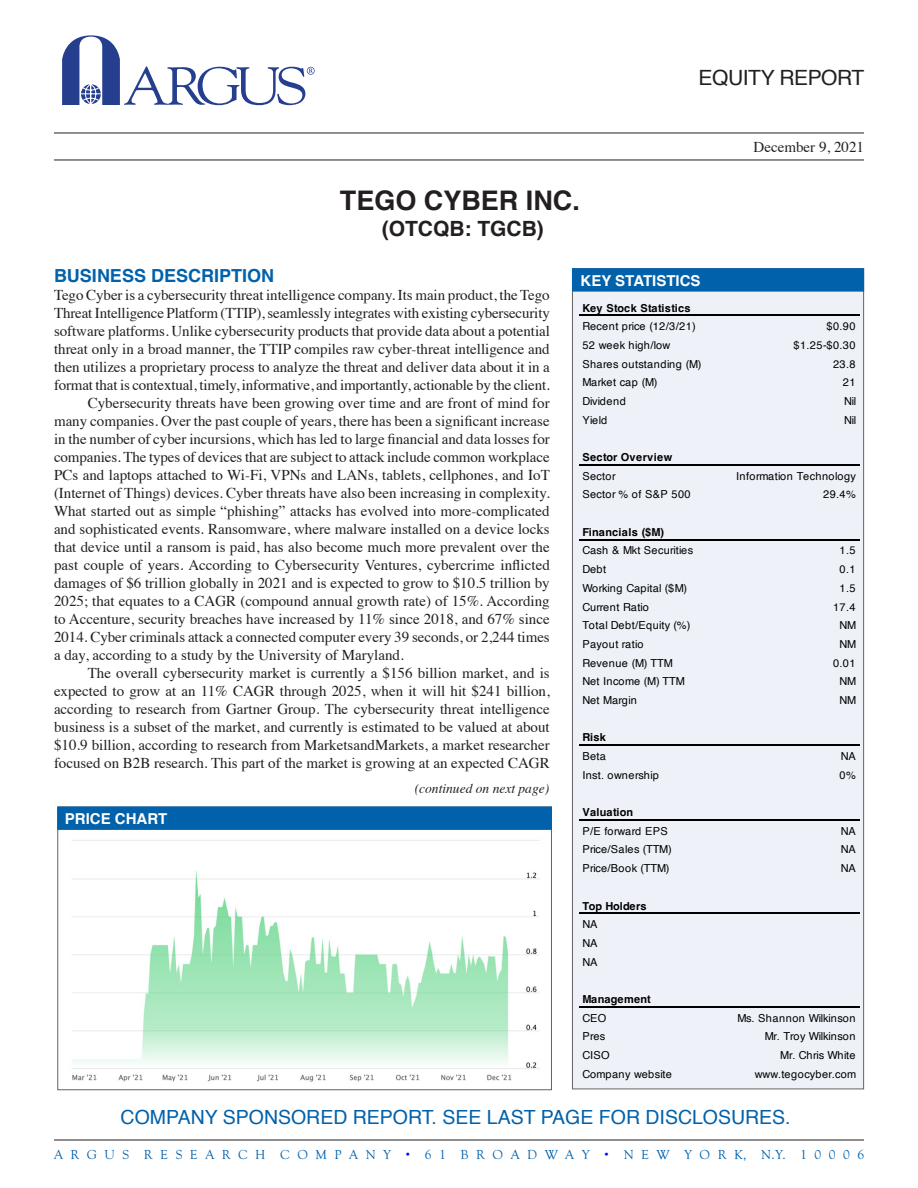
<style>
.page{position:relative;width:918px;height:1188px;background:#fff}
.page>*{position:absolute;margin:0;border:0;box-sizing:border-box;transform-origin:0 0}
.Company_Title{font:700 27px "Helvetica";color:#231f20}
.Company_Title-2{font:700 21px "Helvetica";color:#231f20}
.t1{font:21px "Helvetica";letter-spacing:-.02em;color:#231f20}
.t2{font:19.5px "Helvetica";color:#0161ab}
.Body_Head{font:700 18px "Helvetica";color:#0161ab}
.Body_Text{font:15px/18px "Times";color:#231f20;text-align:justify}
.Chart_Box_Head{font:700 15px "Helvetica";color:#fff}
.t3{font:13.5px "Goudy Old Sty";color:#0161ab}
.Continued_Text{font:italic 13.5px "Times";color:#231f20}
.t4{font:10.95px/18.8px "Helvetica";letter-spacing:.02em;color:#000}
.t5{font:10.95px/18.8px "Helvetica";letter-spacing:.045em;color:#000}
.t6{font:10.95px/18.8px "Helvetica";color:#000}
.t7{font:10.95px "Helvetica";letter-spacing:-.02em;color:#000}
.t8{font:700 10.95px/18.8px "Helvetica";letter-spacing:.02em;color:#000}
.t9{font:700 10.95px/18.8px "Helvetica";letter-spacing:.04em;color:#000}
.t10{font:10.95px "Helvetica";letter-spacing:.04em;color:#000}
.t11{font:10.95px "Helvetica";letter-spacing:-.005em;color:#000}
.t12{font:700 10.95px/18.8px "Helvetica";letter-spacing:-.01em;color:#000}
.t13{font:10.95px "Helvetica";letter-spacing:-.015em;color:#000}
.s1{font-weight:700}
.s2{font-weight:400}
.s3{font-family:"Helvetica";color:#00f}
</style>
<div class="page">
<hr style="left:54px;top:1140px;width:810px;height:1px;background:#231f20">
<hr style="left:54px;top:133px;width:810px;height:1px;background:#231f20">
<hr style="left:54px;top:160px;width:810px;height:1px;background:#231f20">
<div style="left:572px;top:268px;width:292px;height:821px;background:#eef2f8;border:1px solid #636366"></div>
<div style="left:572px;top:268px;width:292px;height:23px;background:#0161ab;border:1px solid #0161ab"></div>
<div style="left:57px;top:807px;width:495px;height:283px;background:#fff;border:1px solid #636366"></div>
<div style="left:57px;top:807px;width:495px;height:23px;background:#0161ab;border:1px solid #0161ab"></div>
<svg style="left:62px;top:35px;width:253px;height:70px"></svg>
<img style="left:72px;top:840px;width:468px;height:242px">
<hr style="left:579px;top:315px;width:280px;height:1px;background:#000">
<hr style="left:579px;top:464px;width:280px;height:1px;background:#000">
<hr style="left:579px;top:539px;width:280px;height:1px;background:#000">
<hr style="left:579px;top:745px;width:280px;height:1px;background:#000">
<hr style="left:579px;top:819px;width:280px;height:2px;background:#000">
<hr style="left:579px;top:913px;width:280px;height:1px;background:#000">
<hr style="left:579px;top:1006px;width:280px;height:1px;background:#000">
<p class="t1" style="left:699px;top:61px;width:167px">EQUITY REPORT</p>
<p class="Company_Title" style="left:340px;top:184px;width:242px">TEGO CYBER INC.</p>
<p class="Company_Title-2" style="left:382px;top:215px;width:164px">(OTCQB: TGCB)</p>
<p class="Body_Text" style="left:754px;top:136px;width:112px">December 9, 2021</p>
<p class="Body_Head" style="left:54px;top:265px;width:222px">BUSINESS DESCRIPTION</p>
<p class="Body_Text" style="left:54px;top:285px;width:497px">Tego Cyber is a cybersecurity threat intelligence company. Its main product, the Tego Threat Intelligence Platform (TTIP), seamlessly integrates with existing cybersecurity software platforms. Unlike cybersecurity products that provide data about a potential threat only in a broad manner, the TTIP compiles raw cyber-threat intelligence and then utilizes a proprietary process to analyze the threat and deliver data about it in a format that is contextual, timely, informative, and importantly, actionable by the client.</p>
<p class="Body_Text" style="left:54px;top:393px;width:497px;text-indent:34px">Cybersecurity threats have been growing over time and are front of mind for many companies. Over the past couple of years, there has been a significant increase in the number of cyber incursions, which has led to large financial and data losses for companies. The types of devices that are subject to attack include common workplace PCs and laptops attached to Wi-Fi, VPNs and LANs, tablets, cellphones, and IoT (Internet of Things) devices. Cyber threats have also been increasing in complexity.<br>What started out as simple “phishing” attacks has evolved into more-complicated and sophisticated events. Ransomware, where malware installed on a device locks that device until a ransom is paid, has also become much more prevalent over the past couple of years. According to Cybersecurity Ventures, cybercrime inflicted damages of $6 trillion globally in 2021 and is expected to grow to $10.5 trillion by 2025; that equates to a CAGR (compound annual growth rate) of 15%. According to Accenture, security breaches have increased by 11% since 2018, and 67% since 2014. Cyber criminals attack a connected computer every 39 seconds, or 2,244 times a day, according to a study by the University of Maryland.</p>
<p class="Body_Text" style="left:54px;top:663px;width:497px;text-indent:34px">The overall cybersecurity market is currently a $156 billion market, and is expected to grow at an 11% CAGR through 2025, when it will hit $241 billion, according to research from Gartner Group. The cybersecurity threat intelligence business is a subset of the market, and currently is estimated to be valued at about $10.9 billion, according to research from MarketsandMarkets, a market researcher focused on B2B research. This part of the market is growing at an expected CAGR</p>
<p class="Chart_Box_Head" style="left:65px;top:809px;width:104px">PRICE CHART</p>
<p class="Continued_Text" style="left:415px;top:777px;width:136px">(continued on next page)</p>
<p class="Chart_Box_Head" style="left:581px;top:271px;width:122px">KEY STATISTICS</p>
<p class="t5" style="left:582px;top:299px;width:115px"><span class="s1">Key Stock Statistics<br></span>Recent price (12/3/21)</p>
<p class="t4" style="left:826px;top:317px;width:31px">$0.90</p>
<p class="t5" style="left:582px;top:336px;width:90px">52 week high/low</p>
<p class="t4" style="left:793px;top:336px;width:64px">$1.25-$0.30</p>
<p class="t5" style="left:582px;top:355px;width:121px">Shares outstanding (M)</p>
<p class="t4" style="left:833px;top:355px;width:24px">23.8</p>
<p class="t6" style="left:582px;top:373px;width:77px">Market cap (M)</p>
<p class="t4" style="left:843px;top:373px;width:14px">21</p>
<p class="t6" style="left:582px;top:392px;width:45px">Dividend</p>
<p class="t4" style="left:844px;top:392px;width:14px">Nil</p>
<p class="t4" style="left:582px;top:411px;width:26px">Yield</p>
<p class="t4" style="left:844px;top:411px;width:14px">Nil</p>
<p class="t9" style="left:582px;top:449px;width:91px">Sector Overview<br><span class="s2">Sector</span></p>
<p class="t5" style="left:736px;top:467px;width:121px">Information Technology</p>
<p class="t5" style="left:582px;top:486px;width:110px">Sector % of S&amp;P 500</p>
<p class="t4" style="left:823px;top:486px;width:34px">29.4%</p>
<p class="t6" style="left:582px;top:523px;width:113px"><span class="s1">Financials ($M)<br></span>Cash &amp; Mkt Securities</p>
<p class="t4" style="left:840px;top:542px;width:18px">1.5</p>
<p class="t4" style="left:582px;top:560px;width:25px">Debt</p>
<p class="t4" style="left:840px;top:560px;width:18px">0.1</p>
<p class="t4" style="left:582px;top:579px;width:106px">Working Capital ($M)</p>
<p class="t4" style="left:840px;top:579px;width:18px">1.5</p>
<p class="t6" style="left:582px;top:598px;width:68px">Current Ratio</p>
<p class="t4" style="left:833px;top:598px;width:24px">17.4</p>
<p class="t10" style="left:582px;top:617px;width:110px">Total Debt/Equity (%)</p>
<p class="t4" style="left:840px;top:616px;width:18px">NM</p>
<p class="t4" style="left:582px;top:635px;width:63px">Payout ratio</p>
<p class="t4" style="left:840px;top:635px;width:18px">NM</p>
<p class="t4" style="left:582px;top:654px;width:92px">Revenue (M) TTM</p>
<p class="t4" style="left:833px;top:654px;width:24px">0.01</p>
<p class="t6" style="left:582px;top:672px;width:104px">Net Income (M) TTM</p>
<p class="t4" style="left:840px;top:672px;width:18px">NM</p>
<p class="t7" style="left:582px;top:692px;width:56px">Net Margin</p>
<p class="t4" style="left:840px;top:691px;width:18px">NM</p>
<p class="t8" style="left:582px;top:729px;width:25px">Risk<br><span class="s2">Beta</span></p>
<p class="t4" style="left:841px;top:747px;width:17px">NA</p>
<p class="t4" style="left:582px;top:766px;width:78px">Inst. ownership</p>
<p class="t4" style="left:840px;top:766px;width:18px">0%</p>
<p class="t4" style="left:582px;top:803px;width:87px"><span class="s1">Valuation<br></span>P/E forward EPS</p>
<p class="t4" style="left:841px;top:822px;width:17px">NA</p>
<p class="t11" style="left:582px;top:841px;width:91px">Price/Sales (TTM)</p>
<p class="t4" style="left:841px;top:841px;width:17px">NA</p>
<p class="t6" style="left:582px;top:859px;width:89px">Price/Book (TTM)</p>
<p class="t4" style="left:841px;top:859px;width:17px">NA</p>
<p class="t12" style="left:582px;top:898px;width:66px">Top Holders<br><span class="s2">NA<br>NA<br>NA</span></p>
<p class="t8" style="left:582px;top:991px;width:70px">Management<br><span class="s2">CEO</span></p>
<p class="t4" style="left:737px;top:1009px;width:120px">Ms. Shannon Wilkinson</p>
<p class="t4" style="left:582px;top:1027px;width:25px">Pres</p>
<p class="t13" style="left:765px;top:1028px;width:92px">Mr. Troy Wilkinson</p>
<p class="t4" style="left:582px;top:1046px;width:29px">CISO</p>
<p class="t7" style="left:780px;top:1047px;width:77px">Mr. Chris White</p>
<p class="t4" style="left:582px;top:1065px;width:91px">Company website</p>
<p class="t4" style="left:755px;top:1065px;width:103px">www.tegocyber.com</p>
<p class="t2" style="left:121px;top:1102px;width:672px">COMPANY SPONSORED REPORT. SEE LAST PAGE FOR DISCLOSURES.</p>
<p class="t3" style="left:54px;top:1148px;width:812px">A R G U S R E S E A R C H C O M P A N Y <span class="s3">•</span> 6 1 B R O A D W A Y <span class="s3">•</span> N E W Y O R K, N.Y. 1 0 0 0 6</p>
</div>
